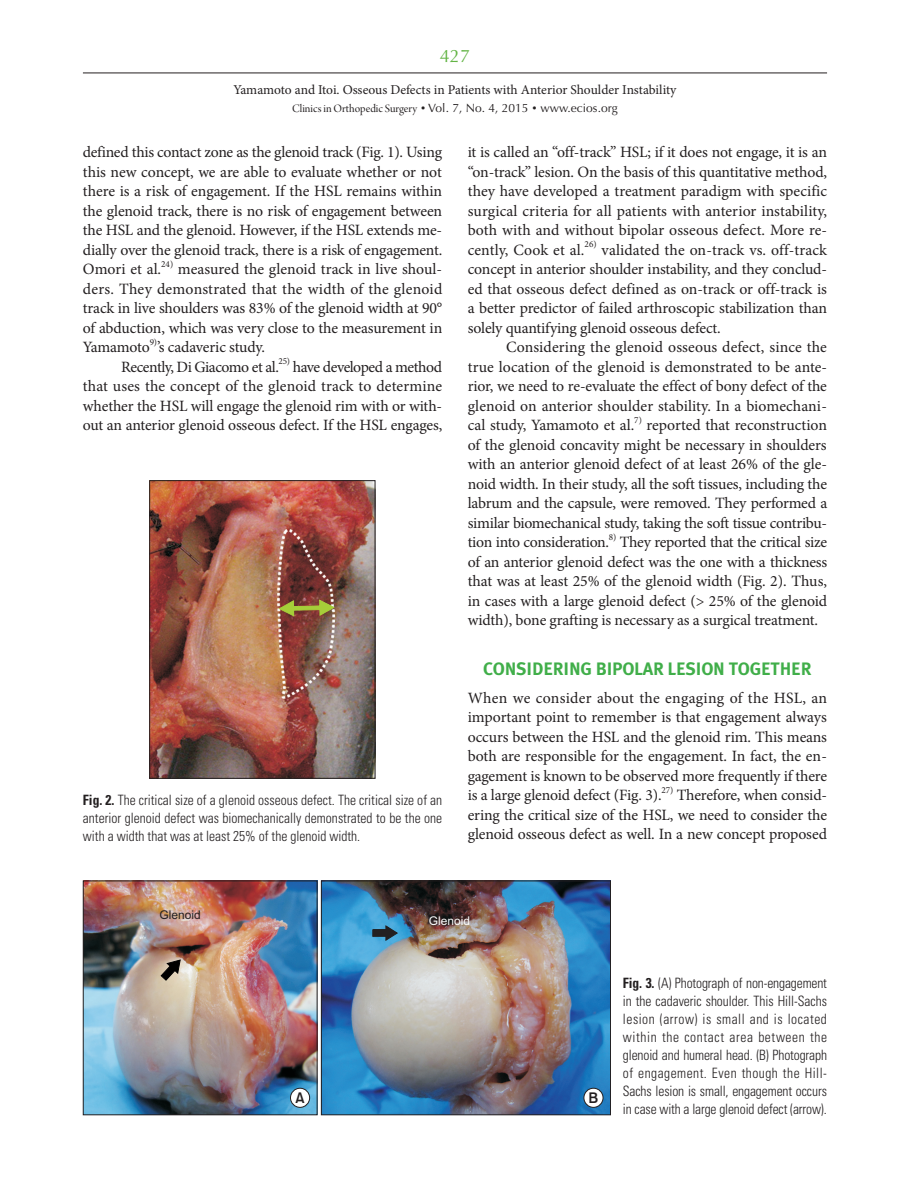
<style>
.page{position:relative;width:910px;height:1195px;background:#fff}
.page>*{position:absolute;margin:0;border:0;box-sizing:border-box;transform-origin:0 0}
.서론{font:700 18px "Meta Plus";letter-spacing:-.01em;color:#40ae49}
.본문-페이지{font:18px "Optima LT Std";color:#63b445}
.본문{font:15.75px/19.5px "Minion Pro";letter-spacing:-.01em;color:#231f20;text-align:justify}
.본문-첫문단{font:15.75px/19.5px "Minion Pro";letter-spacing:-.01em;color:#231f20;text-align:justify}
.본문-2{font:15.75px "Minion Pro";letter-spacing:-.03em;color:#231f20}
.t1{font:15px "Gothic 725 BT Bold A";color:#231f20}
.그림설명{font:300 condensed 14.25px/18px "Univers";letter-spacing:-.005em;color:#231f20;text-align:justify;scale:.95 1}
.t2{font:13.5px "Minion Pro";letter-spacing:-.005em;color:#231f20}
.t3{font:12px "Optima LT Std";color:#231f20}
.t4{font:12px "Arial";color:#231f20}
.t5{font:12px "Arial";color:#fff}
.본문-3{font:9.15px "Minion Pro";color:#231f20}
.본문-첫문단-2{font:9.15px "Minion Pro";color:#231f20}
.s1{font-family:"Arno Pro Display"}
.s2{font-size:9px}
.s3{font-weight:700}
</style>
<div class="page">
<hr style="left:83px;top:73px;width:744px;height:1px;background:#231f20">
<img style="left:151px;top:482px;width:222px;height:294px">
<div style="left:149px;top:480px;width:226px;height:298px;border:1px solid #231f20"></div>
<svg style="left:279px;top:600px;width:55px;height:16px"></svg>
<img style="left:83px;top:880px;width:528px;height:235px">
<div style="left:584px;top:1088px;width:19px;height:19px;background:#fff;border-radius:50%"></div>
<div style="left:584px;top:1088px;width:19px;height:19px;border:1px solid #231f20;border-radius:50%"></div>
<div style="left:290px;top:1088px;width:20px;height:19px;background:#fff;border-radius:50%"></div>
<div style="left:290px;top:1088px;width:20px;height:19px;border:1px solid #231f20;border-radius:50%"></div>
<div style="left:373px;top:930px;width:14px;height:6px;background:#231f20"></div>
<svg style="left:385px;top:925px;width:13px;height:16px"></svg>
<svg style="left:161px;top:960px;width:20px;height:20px"></svg>
<p class="본문-페이지" style="left:440px;top:45px;width:32px">427</p>
<p class="t2" style="left:233px;top:80px;width:444px">Yamamoto and Itoi. Osseous Defects in Patients with Anterior Shoulder Instability</p>
<p class="t3" style="left:292px;top:101px;width:327px"><span class="s1">Clinics in Orthopedic Surgery</span> <span class="s2">•</span> Vol. 7, No. 4, 2015 <span class="s2">•</span> www.ecios.org</p>
<p class="본문-첫문단" style="left:83px;top:142px;width:361px">defined this contact zone as the glenoid track (Fig. 1). Using this new concept, we are able to evaluate whether or not there is a risk of engagement. If the HSL remains within the glenoid track, there is no risk of engagement between the HSL and the glenoid. However, if the HSL extends me&shy;dially over the glenoid track, there is a risk of engagement.<br>Omori et al.</p>
<p class="본문" style="left:468px;top:142px;width:361px">it is called an “off-track” HSL; if it does not engage, it is an “on-track” lesion. On the basis of this quantitative method, they have developed a treatment paradigm with specific surgical criteria for all patients with anterior instability, both with and without bipolar osseous defect. More re&shy;cently, Cook et al.</p>
<p class="본문-3" style="left:585px;top:238px;width:14px">26)</p>
<p class="본문" style="left:468px;top:240px;width:361px;text-indent:134px">validated the on-track vs. off-track concept in anterior shoulder instability, and they conclud&shy;ed that osseous defect defined as on-track or off-track is a better predictor of failed arthroscopic stabilization than solely quantifying glenoid osseous defect.</p>
<p class="본문" style="left:468px;top:337px;width:361px;text-indent:38px">Considering the glenoid osseous defect, since the true location of the glenoid is demonstrated to be ante&shy;rior, we need to re-evaluate the effect of bony defect of the glenoid on anterior shoulder stability. In a biomechani&shy;cal study, Yamamoto et al.</p>
<p class="본문-첫문단-2" style="left:161px;top:258px;width:14px">24)</p>
<p class="본문-첫문단" style="left:83px;top:259px;width:361px;text-indent:95px">measured the glenoid track in live shoul&shy;ders. They demonstrated that the width of the glenoid track in live shoulders was 83% of the glenoid width at 90° of abduction, which was very close to the measurement in Yamamoto</p>
<p class="본문-첫문단-2" style="left:150px;top:336px;width:9px">9)</p>
<p class="본문-첫문단" style="left:157px;top:337px;width:109px">’s cadaveric study.</p>
<p class="본문-2" style="left:121px;top:356px;width:159px">Recently, Di Giacomo et al.</p>
<p class="본문-3" style="left:279px;top:355px;width:13px">25)</p>
<p class="본문" style="left:83px;top:357px;width:361px;text-indent:210px">have developed a method that uses the concept of the glenoid track to determine whether the HSL will engage the glenoid rim with or with&shy;out an anterior glenoid osseous defect. If the HSL engages,</p>
<p class="본문-3" style="left:634px;top:414px;width:9px">7)</p>
<p class="본문" style="left:468px;top:415px;width:361px;text-indent:179px">reported that reconstruction of the glenoid concavity might be necessary in shoulders with an anterior glenoid defect of at least 26% of the gle&shy;noid width. In their study, all the soft tissues, including the labrum and the capsule, were removed. They performed a similar biomechanical study, taking the soft tissue contribu&shy;tion into consideration.</p>
<p class="본문-3" style="left:609px;top:531px;width:9px">8)</p>
<p class="본문" style="left:468px;top:532px;width:361px;text-indent:152px">They reported that the critical size of an anterior glenoid defect was the one with a thickness that was at least 25% of the glenoid width (Fig. 2). Thus, in cases with a large glenoid defect (&gt; 25% of the glenoid width), bone grafting is necessary as a surgical treatment.</p>
<p class="서론" style="left:483px;top:658px;width:330px">CONSIDERING BIPOLAR LESION TOGETHER</p>
<p class="본문-첫문단" style="left:468px;top:688px;width:361px">When we consider about the engaging of the HSL, an important point to remember is that engagement always occurs between the HSL and the glenoid rim. This means both are responsible for the engagement. In fact, the en&shy;gagement is known to be observed more frequently if there is a large glenoid defect (Fig. 3).</p>
<p class="본문-첫문단-2" style="left:661px;top:784px;width:13px">27)</p>
<p class="본문-첫문단" style="left:468px;top:786px;width:361px;text-indent:209px">Therefore, when consid&shy;ering the critical size of the HSL, we need to consider the glenoid osseous defect as well. In a new concept proposed</p>
<p class="그림설명" style="left:83px;top:790px;width:380px"><span class="s3">Fig. 2.</span> The critical size of a glenoid osseous defect. The critical size of an anterior glenoid defect was biomechanically demonstrated to be the one with a width that was at least 25% of the glenoid width.</p>
<p class="t4" style="left:159px;top:908px;width:43px">Glenoid</p>
<p class="t5" style="left:429px;top:914px;width:43px">Glenoid</p>
<p class="t1" style="left:296px;top:1089px;width:11px">A</p>
<p class="t1" style="left:589px;top:1089px;width:11px">B</p>
<p class="그림설명" style="left:623px;top:973px;width:216px"><span class="s3">Fig. 3.</span> (A) Photograph of non-engagement in the cadaveric shoulder. This Hill-Sachs lesion (arrow) is small and is located within the contact area between the glenoid and humeral head. (B) Photograph of engagement. Even though the Hill-Sachs lesion is small, engagement occurs in case with a large glenoid defect (arrow).</p>
</div>
